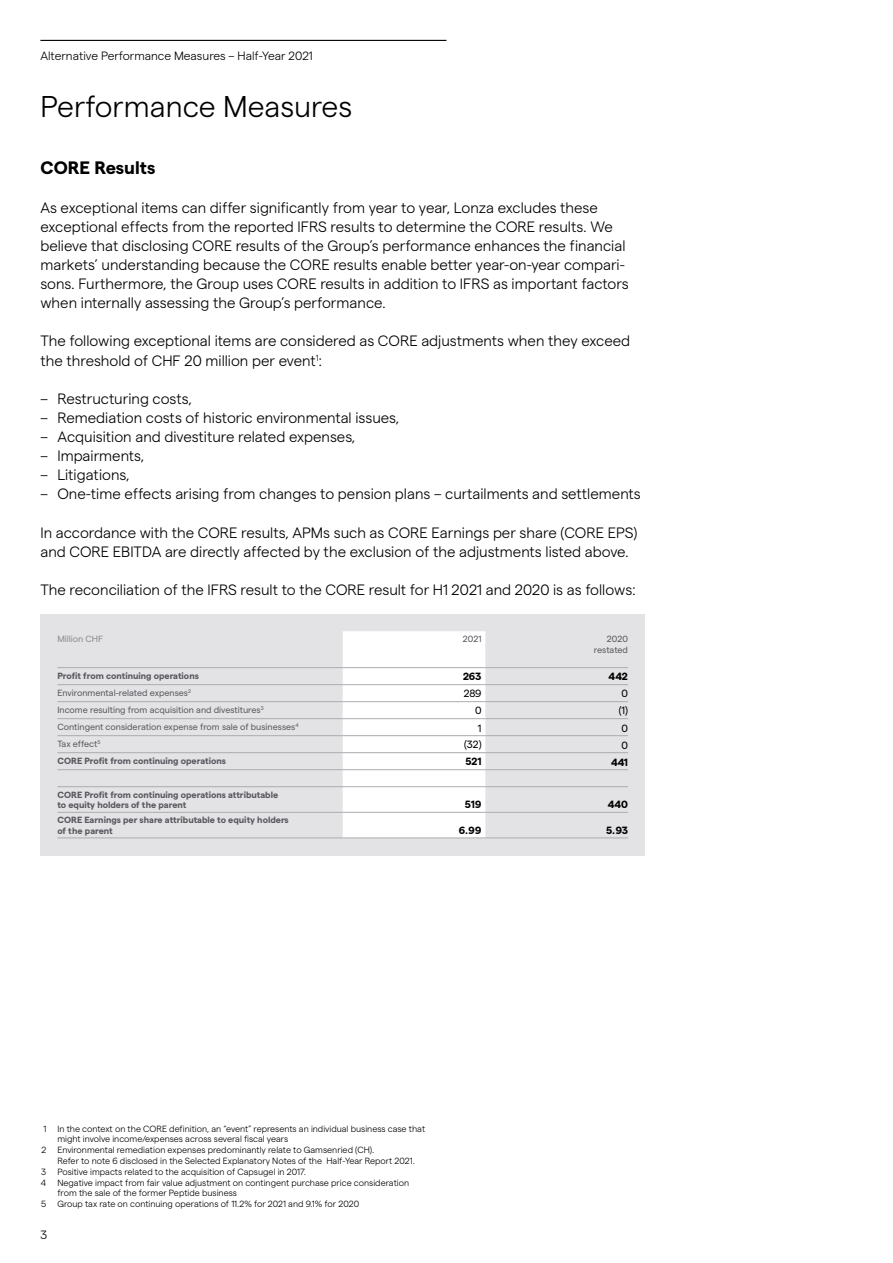
<style>
.page{position:relative;width:893px;height:1263px;background:#fff}
.page>*{position:absolute;margin:0;border:0;box-sizing:border-box;transform-origin:0 0}
.t1{font:300 30px "Matter";color:#000}
.t2{font:700 18px "Matter";color:#000}
.t3{font:300 15px/19.2px "Matter";color:#000}
.t4{font:300 12px "Matter";color:#000}
.t5{font:700 10.5px "Matter";letter-spacing:-.015em;color:#000}
.t6{font:10.5px "Matter";color:#000}
.t7{font:300 9px "Matter";color:#000}
.t8{font:700 9px/10.8px "Matter";color:#58585f}
.t9{font:9px/10.8px "Matter";color:#58585f;text-align:right}
.t10{font:9px "Matter";color:#8d8c92}
</style>
<div class="page">
<hr style="left:40px;top:40px;width:406px;height:1px;background:#000">
<div style="left:40px;top:614px;width:605px;height:241px;background:#e3e2e4"></div>
<div style="left:343px;top:631px;width:142px;height:206px;background:#fff"></div>
<hr style="left:485px;top:684px;width:143px;height:1px;background:#adabb0">
<hr style="left:485px;top:701px;width:143px;height:1px;background:#adabb0">
<hr style="left:485px;top:718px;width:143px;height:1px;background:#adabb0">
<hr style="left:485px;top:735px;width:143px;height:1px;background:#adabb0">
<hr style="left:485px;top:752px;width:143px;height:1px;background:#adabb0">
<hr style="left:485px;top:769px;width:143px;height:1px;background:#adabb0">
<hr style="left:485px;top:786px;width:143px;height:1px;background:#adabb0">
<hr style="left:485px;top:812px;width:143px;height:1px;background:#adabb0">
<hr style="left:485px;top:837px;width:143px;height:1px;background:#adabb0">
<hr style="left:343px;top:667px;width:142px;height:1px;background:#adabb0">
<hr style="left:485px;top:667px;width:143px;height:1px;background:#adabb0">
<hr style="left:343px;top:684px;width:142px;height:1px;background:#adabb0">
<hr style="left:343px;top:701px;width:142px;height:1px;background:#adabb0">
<hr style="left:343px;top:718px;width:142px;height:1px;background:#adabb0">
<hr style="left:343px;top:735px;width:142px;height:1px;background:#adabb0">
<hr style="left:343px;top:752px;width:142px;height:1px;background:#adabb0">
<hr style="left:343px;top:769px;width:142px;height:1px;background:#adabb0">
<hr style="left:343px;top:786px;width:142px;height:1px;background:#adabb0">
<hr style="left:343px;top:812px;width:142px;height:1px;background:#adabb0">
<hr style="left:343px;top:837px;width:142px;height:1px;background:#adabb0">
<hr style="left:57px;top:667px;width:286px;height:1px;background:#adabb0">
<hr style="left:57px;top:684px;width:286px;height:1px;background:#adabb0">
<hr style="left:57px;top:701px;width:286px;height:1px;background:#adabb0">
<hr style="left:57px;top:718px;width:286px;height:1px;background:#adabb0">
<hr style="left:57px;top:735px;width:286px;height:1px;background:#adabb0">
<hr style="left:57px;top:752px;width:286px;height:1px;background:#adabb0">
<hr style="left:57px;top:769px;width:286px;height:1px;background:#adabb0">
<hr style="left:57px;top:786px;width:286px;height:1px;background:#adabb0">
<hr style="left:57px;top:812px;width:286px;height:1px;background:#adabb0">
<hr style="left:57px;top:837px;width:286px;height:1px;background:#adabb0">
<p class="t4" style="left:40px;top:47px;width:274px">Alternative Performance Measures – Half-Year 2021</p>
<h1 class="t1" style="left:40px;top:85px;width:313px">Performance Measures</h1>
<p class="t2" style="left:40px;top:155px;width:117px">CORE Results</p>
<p class="t3" style="left:40px;top:196px;width:590px">As exceptional items can differ significantly from year to year, Lonza excludes these exceptional effects from the reported IFRS results to determine the CORE results. We believe that disclosing CORE results of the Group’s performance enhances the financial markets’ understanding because the CORE results enable better year-on-year compari&shy;sons. Furthermore, the Group uses CORE results in addition to IFRS as important factors when internally assessing the Group’s performance.</p>
<p class="t3" style="left:40px;top:330px;width:591px">The following exceptional items are considered as CORE adjustments when they exceed the threshold of CHF 20 million per event<sup>1</sup>:</p>
<p class="t3" style="left:40px;top:388px;width:153px">– Restructuring costs,</p>
<p class="t3" style="left:40px;top:407px;width:361px">– Remediation costs of historic environmental issues,</p>
<p class="t3" style="left:40px;top:426px;width:317px">– Acquisition and divestiture related expenses,</p>
<p class="t3" style="left:40px;top:445px;width:106px">– Impairments,</p>
<p class="t3" style="left:40px;top:464px;width:91px">– Litigations,</p>
<p class="t3" style="left:40px;top:483px;width:602px">– One-time effects arising from changes to pension plans – curtailments and settlements</p>
<p class="t3" style="left:40px;top:522px;width:599px">In accordance with the CORE results, APMs such as CORE Earnings per share (CORE EPS) and CORE EBITDA are directly affected by the exclusion of the adjustments listed above.</p>
<p class="t3" style="left:40px;top:579px;width:597px">The reconciliation of the IFRS result to the CORE result for H1 2021 and 2020 is as follows:</p>
<p class="t10" style="left:57px;top:632px;width:47px">Million CHF</p>
<p class="t9" style="left:463px;top:633px;width:20px">2021</p>
<p class="t9" style="left:594px;top:633px;width:36px">2020 restated</p>
<p class="t8" style="left:57px;top:669px;width:143px">Profit from continuing operations</p>
<p class="t5" style="left:463px;top:668px;width:20px">263</p>
<p class="t5" style="left:609px;top:668px;width:21px">442</p>
<p class="t9" style="left:57px;top:686px;width:135px">Environmental-related expenses<sup>2</sup></p>
<p class="t6" style="left:464px;top:685px;width:19px">289</p>
<p class="t6" style="left:622px;top:685px;width:8px">0</p>
<p class="t9" style="left:57px;top:703px;width:208px">Income resulting from acquisition and divestitures<sup>3</sup></p>
<p class="t6" style="left:475px;top:702px;width:8px">0</p>
<p class="t6" style="left:619px;top:702px;width:11px">(1)</p>
<p class="t9" style="left:57px;top:720px;width:243px">Contingent consideration expense from sale of businesses<sup>4</sup></p>
<p class="t6" style="left:478px;top:720px;width:5px">1</p>
<p class="t6" style="left:622px;top:720px;width:8px">0</p>
<p class="t9" style="left:57px;top:737px;width:45px">Tax effect<sup>5</sup></p>
<p class="t6" style="left:464px;top:736px;width:19px">(32)</p>
<p class="t6" style="left:622px;top:737px;width:8px">0</p>
<p class="t8" style="left:57px;top:754px;width:170px">CORE Profit from continuing operations</p>
<p class="t5" style="left:466px;top:753px;width:17px">521</p>
<p class="t5" style="left:611px;top:754px;width:19px">441</p>
<p class="t8" style="left:57px;top:788px;width:222px">CORE Profit from continuing operations attributable to equity holders of the parent</p>
<p class="t5" style="left:465px;top:797px;width:18px">519</p>
<p class="t5" style="left:608px;top:797px;width:22px">440</p>
<p class="t8" style="left:57px;top:814px;width:233px">CORE Earnings per share attributable to equity holders of the parent</p>
<p class="t5" style="left:459px;top:823px;width:24px">6.99</p>
<p class="t5" style="left:606px;top:823px;width:23px">5.93</p>
<p class="t7" style="left:43px;top:1122px;width:383px">1 In the context on the CORE definition, an “event” represents an individual business case that</p>
<p class="t7" style="left:57px;top:1133px;width:232px">might involve income/expenses across several fiscal years</p>
<p class="t7" style="left:41px;top:1143px;width:335px">2 Environmental remediation expenses predominantly relate to Gamsenried (CH).</p>
<p class="t7" style="left:57px;top:1154px;width:359px">Refer to note 6 disclosed in the Selected Explanatory Notes of the Half-Year Report 2021.</p>
<p class="t7" style="left:41px;top:1165px;width:266px">3 Positive impacts related to the acquisition of Capsugel in 2017.</p>
<p class="t7" style="left:41px;top:1176px;width:370px">4 Negative impact from fair value adjustment on contingent purchase price consideration</p>
<p class="t7" style="left:57px;top:1187px;width:181px">from the sale of the former Peptide business</p>
<p class="t7" style="left:41px;top:1197px;width:319px">5 Group tax rate on continuing operations of 11.2% for 2021 and 9.1% for 2020</p>
<p class="t4" style="left:40px;top:1226px;width:8px">3</p>
</div>
